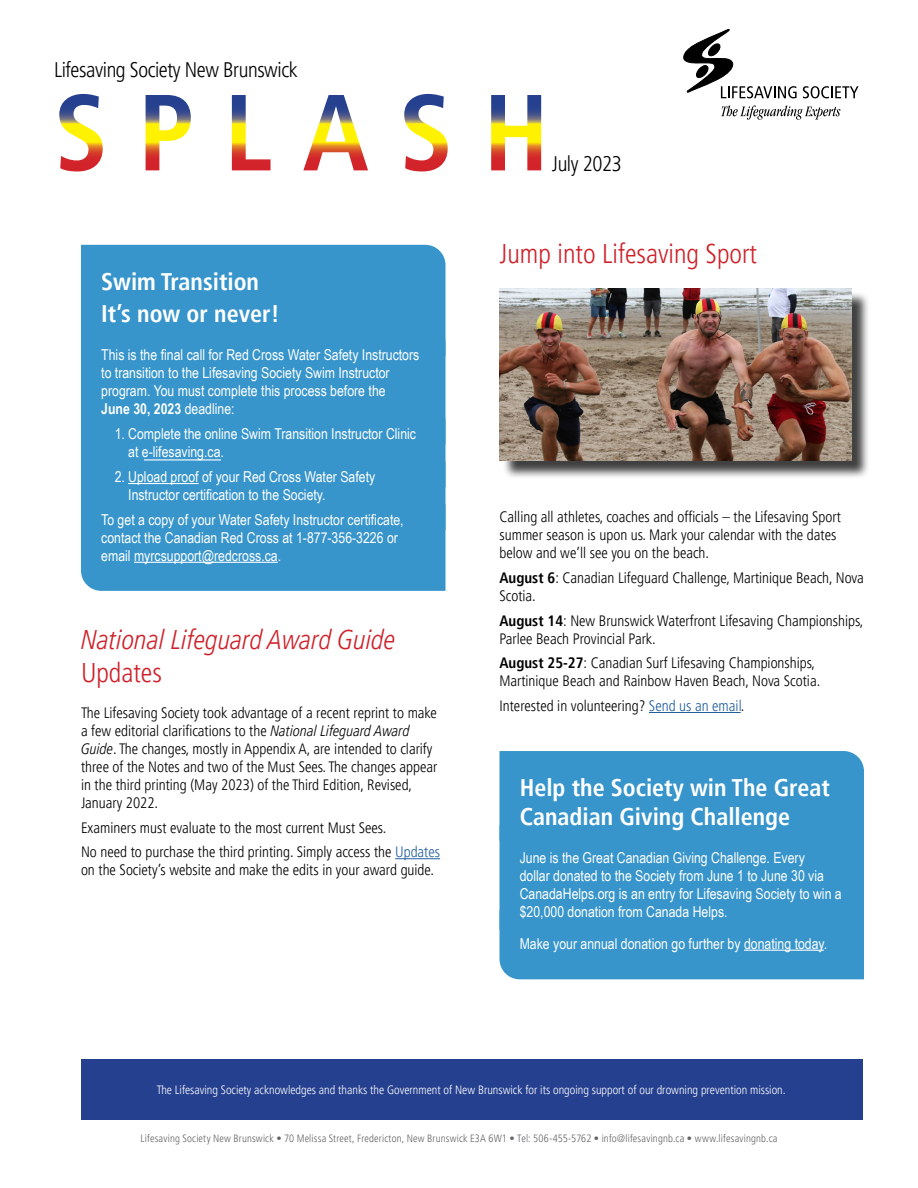
<style>
.page{position:relative;width:918px;height:1188px;background:#fff}
.page>*{position:absolute;margin:0;border:0;box-sizing:border-box;transform-origin:0 0}
.body{font:italic 300 condensed 27px/32.4px "Frutiger LT Pro";color:#ce2129}
.body-2{font:300 condensed 27px "Frutiger LT Pro";color:#ce2129}
.Ad_1{font:700 condensed 24px/32.4px "Frutiger LT Pro";color:#fff}
.t1{font:300 condensed 21px "Frutiger LT Pro";letter-spacing:-.02em;color:#000}
.body-3{font:300 condensed 15px/18px "Frutiger LT Pro";color:#000}
.Ad_1-2{font:15px/18px "Arial Narrow";color:#fff}
.body-4{font:300 condensed 12px "Frutiger LT Pro";color:#fff}
.t2{font:300 condensed 10.5px "Frutiger LT Pro";letter-spacing:.015em;color:#636466}
.s1{font-weight:700}
.s2{font-style:normal}
.s3{font-style:italic}
.s4{color:#215e9e}
</style>
<div class="page">
<svg style="left:59px;top:94px;width:482px;height:77px"></svg>
<div style="left:81px;top:245px;width:365px;height:78px;background:#3795cb"></div>
<div style="left:81px;top:323px;width:365px;height:78px;background:#3795cb"></div>
<div style="left:81px;top:401px;width:365px;height:190px;background:#3795cb"></div>
<hr style="left:134px;top:562px;width:144px;height:1px;background:#fff">
<hr style="left:395px;top:858px;width:45px;height:1px;background:#215e9e">
<hr style="left:649px;top:712px;width:92px;height:1px;background:#215e9e">
<div style="left:500px;top:751px;width:364px;height:74px;background:#3795cb"></div>
<div style="left:500px;top:825px;width:364px;height:85px;background:#3795cb"></div>
<div style="left:500px;top:910px;width:364px;height:69px;background:#3795cb"></div>
<hr style="left:744px;top:950px;width:80px;height:1px;background:#fff">
<svg style="left:721px;top:105px;width:119px;height:15px"></svg>
<svg style="left:803px;top:86px;width:56px;height:12px"></svg>
<svg style="left:684px;top:29px;width:113px;height:69px"></svg>
<div style="left:81px;top:1059px;width:781px;height:61px;background:#25408f"></div>
<hr style="left:144px;top:459px;width:77px;height:1px;background:#fff">
<div style="left:502px;top:291px;width:368px;height:188px;background:#000;opacity:.75"></div>
<img style="left:500px;top:289px;width:351px;height:171px">
<p class="t1" style="left:54px;top:58px;width:245px">Lifesaving Society New Brunswick</p>
<p class="Ad_1" style="left:101px;top:265px;width:180px">Swim Transition<br>It’s now or never!</p>
<p class="Ad_1-2" style="left:101px;top:346px;width:320px">This is the final call for Red Cross Water Safety Instructors to transition to the Lifesaving Society Swim Instructor program. You must complete this process before the<br><span class="s1">June 30, 2023</span> deadline:</p>
<p class="Ad_1-2" style="left:128px;top:424px;width:289px;text-indent:-14px">1. Complete the online Swim Transition Instructor Clinic at e-lifesaving.ca.</p>
<p class="Ad_1-2" style="left:128px;top:467px;width:249px;text-indent:-14px">2. Upload proof of your Red Cross Water Safety<br>Instructor certification to the Society.</p>
<p class="Ad_1-2" style="left:101px;top:510px;width:304px">To get a copy of your Water Safety Instructor certificate, contact the Canadian Red Cross at 1-877-356-3226 or email myrcsupport@redcross.ca.</p>
<p class="body" style="left:81px;top:624px;width:316px">National Lifeguard Award Guide<br><span class="s2">Updates</span></p>
<p class="body-3" style="left:81px;top:704px;width:358px">The Lifesaving Society took advantage of a recent reprint to make a few editorial clarifications to the <span class="s3">National Lifeguard Award Guide</span>. The changes, mostly in Appendix A, are intended to clarify three of the Notes and two of the Must Sees. The changes appear in the third printing (May 2023) of the Third Edition, Revised, January 2022.</p>
<p class="body-3" style="left:81px;top:818px;width:307px">Examiners must evaluate to the most current Must Sees.</p>
<p class="body-3" style="left:81px;top:843px;width:361px">No need to purchase the third printing. Simply access the <span class="s4">Updates </span>on the Society’s website and make the edits in your award guide.</p>
<p class="t1" style="left:552px;top:152px;width:71px">July 2023</p>
<p class="body-2" style="left:500px;top:238px;width:259px">Jump into Lifesaving Sport</p>
<p class="body-3" style="left:500px;top:508px;width:343px">Calling all athletes, coaches and officials – the Lifesaving Sport summer season is upon us. Mark your calendar with the dates below and we’ll see you on the beach.</p>
<p class="body-3" style="left:500px;top:569px;width:366px"><span class="s1">August 6</span>: Canadian Lifeguard Challenge, Martinique Beach, Nova<br>Scotia.</p>
<p class="body-3" style="left:500px;top:611px;width:365px"><span class="s1">August 14</span>: New Brunswick Waterfront Lifesaving Championships,<br>Parlee Beach Provincial Park.</p>
<p class="body-3" style="left:500px;top:654px;width:322px"><span class="s1">August 25-27</span>: Canadian Surf Lifesaving Championships,<br>Martinique Beach and Rainbow Haven Beach, Nova Scotia.</p>
<p class="body-3" style="left:500px;top:697px;width:246px">Interested in volunteering? <span class="s4">Send us an email</span>.</p>
<p class="Ad_1" style="left:520px;top:773px;width:312px;line-height:28.8px">Help the Society win The Great<br>Canadian Giving Challenge</p>
<p class="Ad_1-2" style="left:520px;top:848px;width:324px">June is the Great Canadian Giving Challenge. Every<br>dollar donated to the Society from June 1 to June 30 via CanadaHelps.org is an entry for Lifesaving Society to win a $20,000 donation from Canada Helps.</p>
<p class="Ad_1-2" style="left:520px;top:934px;width:309px">Make your annual donation go further by donating today.</p>
<p class="body-4" style="left:157px;top:1083px;width:631px">The Lifesaving Society acknowledges and thanks the Government of New Brunswick for its ongoing support of our drowning prevention mission.</p>
<p class="t2" style="left:141px;top:1132px;width:638px">Lifesaving Society New Brunswick • 70 Melissa Street, Fredericton, New Brunswick E3A 6W1 • Tel: 506-455-5762 • info@lifesavingnb.ca • www.lifesavingnb.ca</p>
</div>
